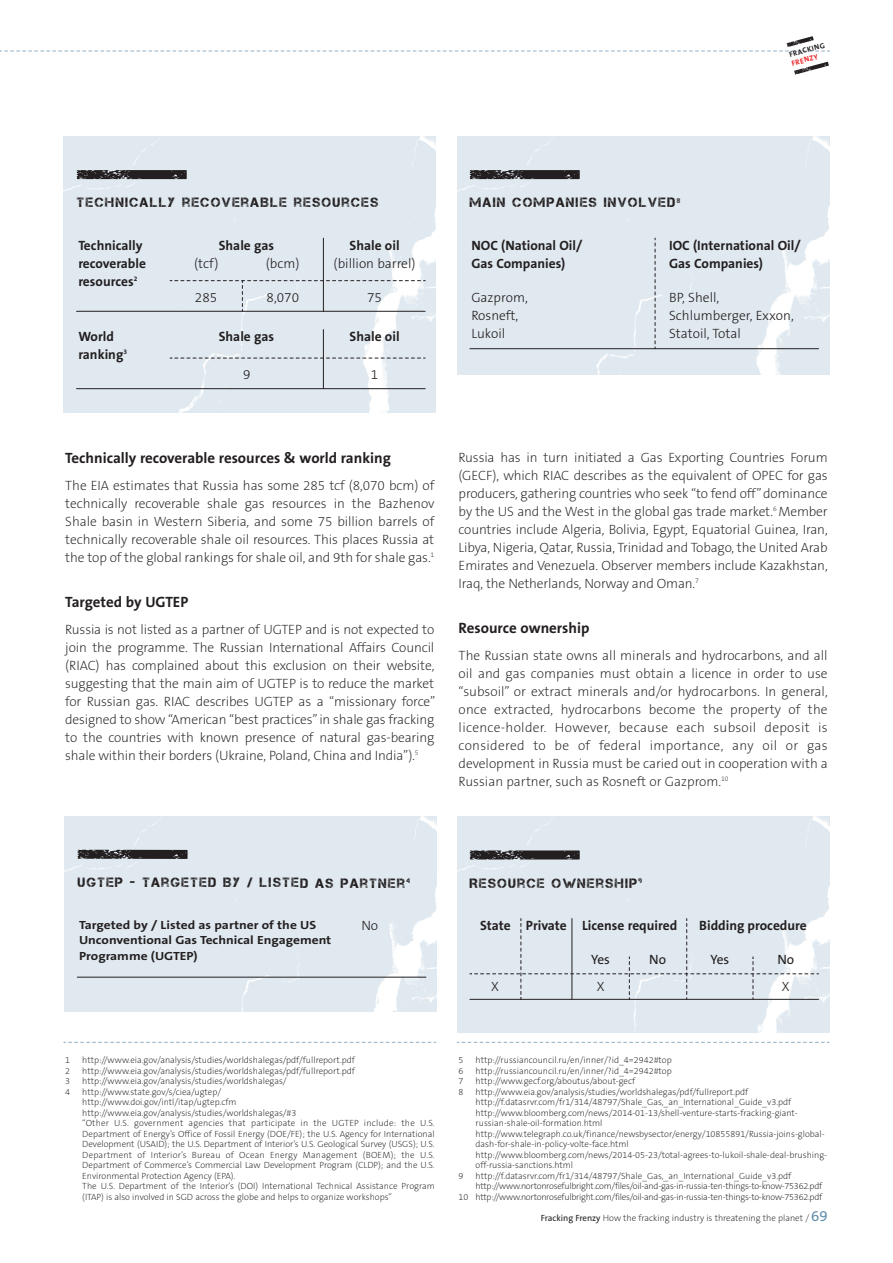
<style>
.page{position:relative;width:893px;height:1263px;background:#fff}
.page>*{position:absolute;margin:0;border:0;box-sizing:border-box;transform-origin:0 0}
.t1{font:700 15px "The Sans B7";color:#231f20}
.t2{font:200 13.5px/18px "The Sans B2";letter-spacing:-.01em;color:#231f20;text-align:justify}
.t3{font:700 13.5px/18px "The Sans B7";color:#231f20}
.t4{font:300 13.5px/18px "The Sans B3";color:#231f20}
.t5{font:13.5px "Captureit";letter-spacing:.105em;color:#231f20}
.t6{font:13.5px "The Sans B5 Plain";color:#231f20}
.t7{font:700 11.85px/15.8px "The Sans B7";color:#231f20;scale:1.14 1}
.t8{font:200 9px/10.5px "The Sans B2";color:#231f20}
.t9{font:200 9px "The Sans B2";letter-spacing:-.025em;color:#231f20}
.t10{font:200 9px "The Sans B2";letter-spacing:-.03em;color:#231f20}
.t11{font:700 7.5px "The Sans B7";color:#231f20}
.t12{font:700 7.5px "The Sans B7";color:#ee2327}
.s1{font-family:"The Sans B5 Plain";font-weight:400}
.s2{font-family:"The Sans B5 Plain";font-weight:400;font-size:15px;color:#628fab}
</style>
<div class="page">
<svg style="left:64px;top:1042px;width:372px;height:1px"></svg>
<svg style="left:457px;top:1042px;width:372px;height:1px"></svg>
<svg style="left:794px;top:62px;width:35px;height:13px"></svg>
<svg style="left:0;top:36px;width:829px;height:16px"></svg>
<div style="left:64px;top:136px;width:372px;height:276px;background:#e0e9f0"></div>
<svg style="left:77px;top:170px;width:110px;height:9px"></svg>
<hr style="left:77px;top:311px;width:348px;height:1px;background:#231f20">
<hr style="left:77px;top:388px;width:348px;height:1px;background:#231f20">
<svg style="left:170px;top:358px;width:255px;height:1px"></svg>
<svg style="left:170px;top:280px;width:255px;height:31px;background:#dde5eb"></svg>
<hr style="left:323px;top:238px;width:1px;height:73px;background:#231f20">
<hr style="left:323px;top:330px;width:1px;height:59px;background:#231f20">
<div style="left:65px;top:816px;width:372px;height:195px;background:#e0e9f0"></div>
<svg style="left:78px;top:850px;width:110px;height:9px"></svg>
<hr style="left:77px;top:977px;width:349px;height:1px;background:#231f20">
<div style="left:457px;top:136px;width:372px;height:238px;background:#e0e9f0"></div>
<svg style="left:470px;top:170px;width:110px;height:9px"></svg>
<hr style="left:470px;top:348px;width:349px;height:1px;background:#231f20">
<svg style="left:655px;top:238px;width:1px;height:111px"></svg>
<svg style="left:470px;top:850px;width:110px;height:9px"></svg>
<hr style="left:470px;top:999px;width:349px;height:1px;background:#231f20">
<svg style="left:470px;top:918px;width:349px;height:81px;background:#dee6ed"></svg>
<p class="t11" style="left:788px;top:51px;width:38px;rotate:-15deg">FRACKING</p>
<p class="t12" style="left:791px;top:59px;width:28px;rotate:-15deg">FRENZY</p>
<h2 class="t5" style="left:77px;top:195px;width:303px">TECHNICALLY RECOVERABLE RESOURCES</h2>
<h2 class="t3" style="left:78px;top:236px;width:69px">Technically recoverable resources<sup>2</sup></h2>
<h2 class="t3" style="left:350px;top:236px;width:51px">Shale oil</h2>
<h2 class="t3" style="left:219px;top:236px;width:57px">Shale gas</h2>
<h2 class="t4" style="left:194px;top:255px;width:26px">(tcf)</h2>
<h2 class="t4" style="left:266px;top:255px;width:35px">(bcm)</h2>
<h2 class="t4" style="left:267px;top:288px;width:34px">8,070</h2>
<h2 class="t4" style="left:334px;top:255px;width:83px">(billion barrel)</h2>
<h2 class="t4" style="left:367px;top:288px;width:16px">75</h2>
<h2 class="t4" style="left:195px;top:288px;width:24px">285</h2>
<h2 class="t3" style="left:78px;top:328px;width:50px">World ranking<sup>3</sup></h2>
<h2 class="t3" style="left:350px;top:328px;width:51px">Shale oil</h2>
<h2 class="t4" style="left:371px;top:366px;width:9px">1</h2>
<h2 class="t3" style="left:219px;top:328px;width:57px">Shale gas</h2>
<h2 class="t4" style="left:243px;top:366px;width:9px">9</h2>
<h2 class="t5" style="left:470px;top:195px;width:212px">MAIN COMPANIES INVOLVED<sup>8</sup></h2>
<h2 class="t3" style="left:471px;top:236px;width:112px">NOC (National Oil/<br>Gas Companies)</h2>
<h2 class="t4" style="left:471px;top:289px;width:58px">Gazprom,<br>Rosneft,<br>Lukoil</h2>
<h2 class="t3" style="left:669px;top:236px;width:133px">IOC (International Oil/<br>Gas Companies)</h2>
<h2 class="t4" style="left:669px;top:289px;width:126px">BP, Shell,<br>Schlumberger, Exxon,<br>Statoil, Total</h2>
<h1 class="t1" style="left:65px;top:450px;width:327px">Technically recoverable resources &amp; world ranking</h1>
<p class="t2" style="left:65px;top:477px;width:371px">The EIA estimates that Russia has some 285 tcf (8,070 bcm) of technically recoverable shale gas resources in the Bazhenov Shale basin in Western Siberia, and some 75 billion barrels of technically recoverable shale oil resources. This places Russia at the top of the global rankings for shale oil, and 9th for shale gas.<sup>1</sup></p>
<h1 class="t1" style="left:65px;top:594px;width:125px">Targeted by UGTEP</h1>
<p class="t2" style="left:65px;top:621px;width:372px">Russia is not listed as a partner of UGTEP and is not expected to join the programme. The Russian International Affairs Council (RIAC) has complained about this exclusion on their website, suggesting that the main aim of UGTEP is to reduce the market for Russian gas. RIAC describes UGTEP as a “missionary force” designed to show “American “best practices”in shale gas fracking to the countries with known presence of natural gas-bearing shale within their borders (Ukraine, Poland, China and India”).<sup>5</sup></p>
<p class="t2" style="left:459px;top:449px;width:371px">Russia has in turn initiated a Gas Exporting Countries Forum (GECF), which RIAC describes as the equivalent of OPEC for gas producers, gathering countries who seek “to fend off”dominance by the US and the West in the global gas trade market.<sup>6</sup> Member countries include Algeria, Bolivia, Egypt, Equatorial Guinea, Iran, Libya, Nigeria, Qatar, Russia, Trinidad and Tobago, the United Arab Emirates and Venezuela. Observer members include Kazakhstan, Iraq, the Netherlands, Norway and Oman.<sup>7</sup></p>
<h1 class="t1" style="left:459px;top:620px;width:132px">Resource ownership</h1>
<p class="t2" style="left:459px;top:647px;width:371px">The Russian state owns all minerals and hydrocarbons, and all oil and gas companies must obtain a licence in order to use “subsoil” or extract minerals and/or hydrocarbons. In general, once extracted, hydrocarbons become the property of the licence-holder. However, because each subsoil deposit is considered to be of federal importance, any oil or gas development in Russia must be caried out in cooperation with a Russian partner, such as Rosneft or Gazprom.<sup>10</sup></p>
<h2 class="t5" style="left:78px;top:875px;width:334px">UGTEP - TARGETED BY / LISTED AS PARTNER<sup>4</sup></h2>
<h3 class="t7" style="left:79px;top:917px;width:223px">Targeted by / Listed as partner of the US<br>Unconventional Gas Technical Engagement<br>Programme (UGTEP)</h3>
<h2 class="t4" style="left:361px;top:917px;width:18px">No</h2>
<h2 class="t5" style="left:470px;top:875px;width:174px">RESOURCE OWNERSHIP<sup>9</sup></h2>
<h2 class="t3" style="left:480px;top:917px;width:88px">State Private</h2>
<h2 class="t4" style="left:491px;top:978px;width:9px">X</h2>
<h2 class="t3" style="left:582px;top:917px;width:97px">License required</h2>
<h2 class="t3" style="left:699px;top:917px;width:109px">Bidding procedure</h2>
<h2 class="t6" style="left:591px;top:952px;width:20px">Yes</h2>
<h2 class="t4" style="left:597px;top:978px;width:9px">X</h2>
<h2 class="t6" style="left:649px;top:952px;width:18px">No</h2>
<h2 class="t6" style="left:710px;top:952px;width:20px">Yes</h2>
<h2 class="t6" style="left:777px;top:952px;width:18px">No</h2>
<h2 class="t4" style="left:782px;top:978px;width:9px">X</h2>
<p class="t8" style="left:65px;top:1055px;width:6px">1</p>
<p class="t8" style="left:82px;top:1055px;width:274px">http://www.eia.gov/analysis/studies/worldshalegas/pdf/fullreport.pdf</p>
<p class="t8" style="left:65px;top:1066px;width:6px">2</p>
<p class="t8" style="left:82px;top:1066px;width:274px">http://www.eia.gov/analysis/studies/worldshalegas/pdf/fullreport.pdf</p>
<p class="t8" style="left:65px;top:1076px;width:6px">3</p>
<p class="t8" style="left:82px;top:1076px;width:206px">http://www.eia.gov/analysis/studies/worldshalegas/</p>
<p class="t8" style="left:65px;top:1087px;width:6px">4</p>
<p class="t8" style="left:82px;top:1087px;width:354px">http://www.state.gov/s/ciea/ugtep/<br>http://www.doi.gov/intl/itap/ugtep.cfm http://www.eia.gov/analysis/studies/worldshalegas/#3<br>“Other U.S. government agencies that participate in the UGTEP include: the U.S.<br>Department of Energy’s Office of Fossil Energy (DOE/FE); the U.S. Agency for International Development (USAID); the U.S. Department of Interior’s U.S. Geological Survey (USGS); U.S.<br>Department of Interior’s Bureau of Ocean Energy Management (BOEM); the U.S.<br>Department of Commerce’s Commercial Law Development Program (CLDP); and the U.S.<br>Environmental Protection Agency (EPA).<br>The U.S. Department of the Interior’s (DOI) International Technical Assistance Program (ITAP) is also involved in SGD across the globe and helps to organize workshops”</p>
<p class="t8" style="left:459px;top:1055px;width:6px">5</p>
<p class="t8" style="left:476px;top:1055px;width:198px">http://russiancouncil.ru/en/inner/?id_4=2942#top</p>
<p class="t8" style="left:459px;top:1066px;width:6px">6</p>
<p class="t8" style="left:476px;top:1066px;width:198px">http://russiancouncil.ru/en/inner/?id_4=2942#top</p>
<p class="t8" style="left:459px;top:1076px;width:6px">7</p>
<p class="t8" style="left:476px;top:1076px;width:161px">http://www.gecf.org/aboutus/about-gecf</p>
<p class="t8" style="left:459px;top:1087px;width:6px">8</p>
<p class="t8" style="left:476px;top:1087px;width:353px">http://www.eia.gov/analysis/studies/worldshalegas/pdf/fullreport.pdf http://f.datasrvr.com/fr1/314/48797/Shale_Gas,_an_International_Guide_v3.pdf http://www.bloomberg.com/news/2014-01-13/shell-venture-starts-fracking-giant&shy;russian-shale-oil-formation.html http://www.telegraph.co.uk/finance/newsbysector/energy/10855891/Russia-joins-global&shy;dash-for-shale-in-policy-volte-face.html http://www.bloomberg.com/news/2014-05-23/total-agrees-to-lukoil-shale-deal-brushing&shy;off-russia-sanctions.html</p>
<p class="t8" style="left:459px;top:1171px;width:6px">9</p>
<p class="t8" style="left:476px;top:1171px;width:317px">http://f.datasrvr.com/fr1/314/48797/Shale_Gas,_an_International_Guide_v3.pdf</p>
<p class="t10" style="left:476px;top:1181px;width:348px">http://www.nortonrosefulbright.com/files/oil-and-gas-in-russia-ten-things-to-know-75362.pdf</p>
<p class="t9" style="left:459px;top:1192px;width:365px">10 http://www.nortonrosefulbright.com/files/oil-and-gas-in-russia-ten-things-to-know-75362.pdf</p>
<p class="t8" style="left:541px;top:1213px;width:288px"><span class="s1">Fracking Frenzy</span> How the fracking industry is threatening the planet / <span class="s2">69</span></p>
</div>
